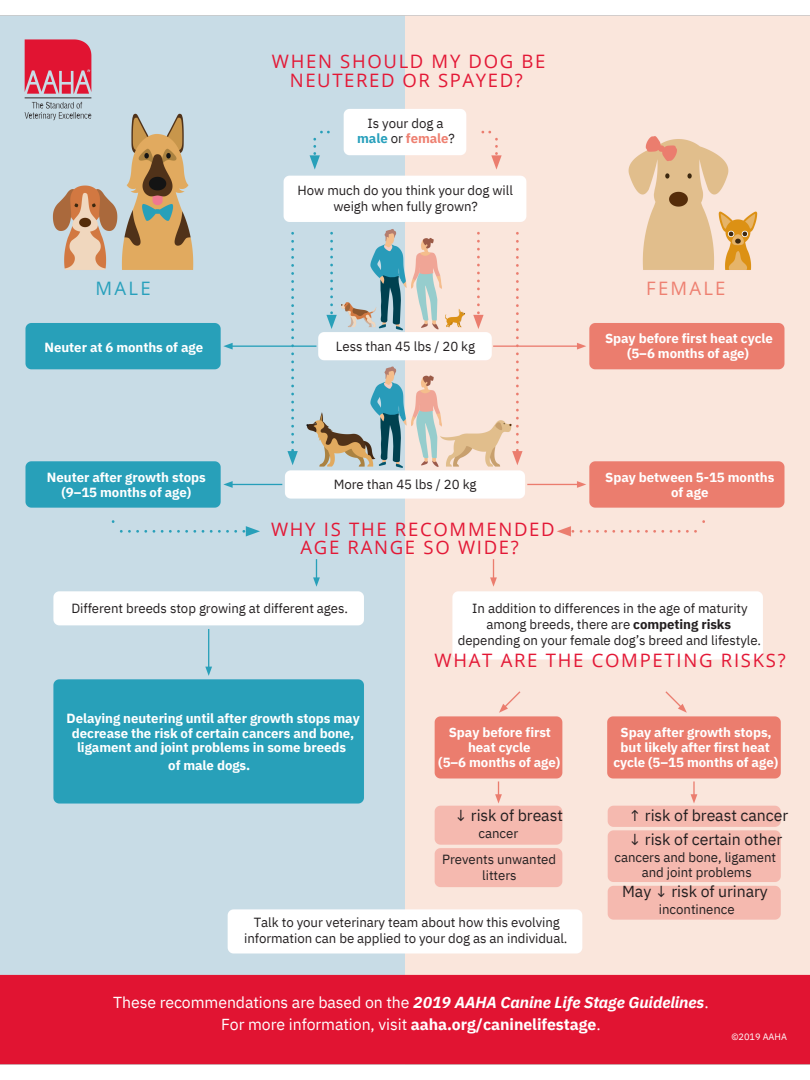
<style>
.page{position:relative;width:810px;height:1080px;background:#fff}
.page>*{position:absolute;margin:0;border:0;box-sizing:border-box;transform-origin:0 0}
.t1{font:18.5px/17.9px "Open Sans";letter-spacing:.09em;color:#e31836;text-align:center}
.t2{font:18.5px "Open Sans";letter-spacing:.12em;color:#ee8071}
.t3{font:18.5px "Open Sans";color:#28a0bc}
.t4{font:15.88px/21.8px "IBM Plex Sans";letter-spacing:-.005em;color:#fff;text-align:center}
.t5{font:15.88px/23.8px "IBM Plex Sans";letter-spacing:-.005em;color:#231f20}
.t6{font:13.25px/14.9px "IBM Plex Sans";letter-spacing:-.005em;color:#231f20;text-align:center}
.t7{font:700 13.25px/14.9px "IBM Plex Sans";letter-spacing:-.005em;color:#fff;text-align:center}
.t8{font:9.25px "IBM Plex Sans";letter-spacing:-.005em;color:#fff}
.s1{font-weight:700;color:#28a0bc}
.s2{font-weight:700;color:#ee8071}
.s3{font-weight:700}
.s4{font-weight:700;font-style:italic}
</style>
<div class="page">
<img style="left:0;top:15px;width:810px;height:1050px">
<h4 class="t1" style="left:272px;top:52px;width:275px">WHEN SHOULD MY DOG BE</h4>
<h4 class="t1" style="left:290px;top:71px;width:234px">NEUTERED OR SPAYED?</h4>
<h4 class="t6" style="left:357px;top:116px;width:99px">Is your dog a <span class="s1">male</span> or <span class="s2">female</span>?</h4>
<h4 class="t6" style="left:298px;top:183px;width:217px">How much do you think your dog will</h4>
<h1 class="t6" style="left:333px;top:198px;width:146px">weigh when fully grown?</h1>
<h4 class="t3" style="left:96px;top:275px;width:57px">MALE</h4>
<h4 class="t2" style="left:646px;top:275px;width:81px">FEMALE</h4>
<h1 class="t7" style="left:45px;top:340px;width:160px">Neuter at 6 months of age</h1>
<h1 class="t6" style="left:336px;top:338px;width:141px">Less than 45 lbs / 20 kg</h1>
<h3 class="t7" style="left:605px;top:331px;width:169px">Spay before first heat cycle (5–6 months of age)</h3>
<p class="t7" style="left:47px;top:469px;width:160px">Neuter after growth stops (9–15 months of age)</p>
<h3 class="t6" style="left:334px;top:477px;width:144px">More than 45 lbs / 20 kg</h3>
<h3 class="t7" style="left:605px;top:469px;width:171px">Spay between 5-15 months of age</h3>
<h2 class="t1" style="left:271px;top:520px;width:285px">WHY IS THE RECOMMENDED<br>AGE RANGE SO WIDE?</h2>
<h1 class="t6" style="left:71px;top:600px;width:278px">Different breeds stop growing at different ages.</h1>
<h4 class="t7" style="left:67px;top:710px;width:295px">Delaying neutering until after growth stops may decrease the risk of certain cancers and bone, ligament and joint problems in some breeds</h4>
<h4 class="t7" style="left:168px;top:758px;width:84px">of male dogs.</h4>
<h4 class="t6" style="left:472px;top:601px;width:277px">In addition to differences in the age of maturity</h4>
<h3 class="t6" style="left:486px;top:617px;width:246px">among breeds, there are <span class="s3">competing risks</span></h3>
<h3 class="t6" style="left:458px;top:633px;width:305px">depending on your female dog’s breed and lifestyle.</h3>
<h3 class="t1" style="left:434px;top:651px;width:353px">WHAT ARE THE COMPETING RISKS?</h3>
<h1 class="t7" style="left:449px;top:724px;width:104px">Spay before first</h1>
<h4 class="t7" style="left:438px;top:740px;width:124px">heat cycle<br>(5–6 months of age)</h4>
<h3 class="t5" style="left:454px;top:804px;width:110px">↓ risk of breast</h3>
<h3 class="t6" style="left:479px;top:826px;width:41px">cancer</h3>
<h4 class="t6" style="left:442px;top:851px;width:115px">Prevents unwanted</h4>
<h3 class="t6" style="left:482px;top:868px;width:36px">litters</h3>
<h3 class="t7" style="left:621px;top:724px;width:153px">Spay after growth stops,</h3>
<h3 class="t7" style="left:613px;top:740px;width:166px">but likely after first heat cycle (5–15 months of age)</h3>
<h2 class="t5" style="left:628px;top:803px;width:161px">↑ risk of breast cancer ↓ risk of certain other</h2>
<h4 class="t6" style="left:614px;top:849px;width:163px">cancers and bone, ligament and joint problems</h4>
<h4 class="t5" style="left:622px;top:880px;width:147px">May ↓ risk of urinary</h4>
<h4 class="t6" style="left:659px;top:902px;width:77px">incontinence</h4>
<h4 class="t6" style="left:254px;top:915px;width:308px">Talk to your veterinary team about how this evolving</h4>
<h4 class="t6" style="left:244px;top:931px;width:325px">information can be applied to your dog as an individual.</h4>
<h4 class="t4" style="left:113px;top:991px;width:597px">These recommendations are based on the <span class="s4">2019 AAHA Canine Life Stage Guidelines</span>.<br>For more information, visit <span class="s3">aaha.org/caninelifestage</span>.</h4>
<h2 class="t8" style="left:731px;top:1030px;width:57px">©2019 AAHA</h2>
</div>
